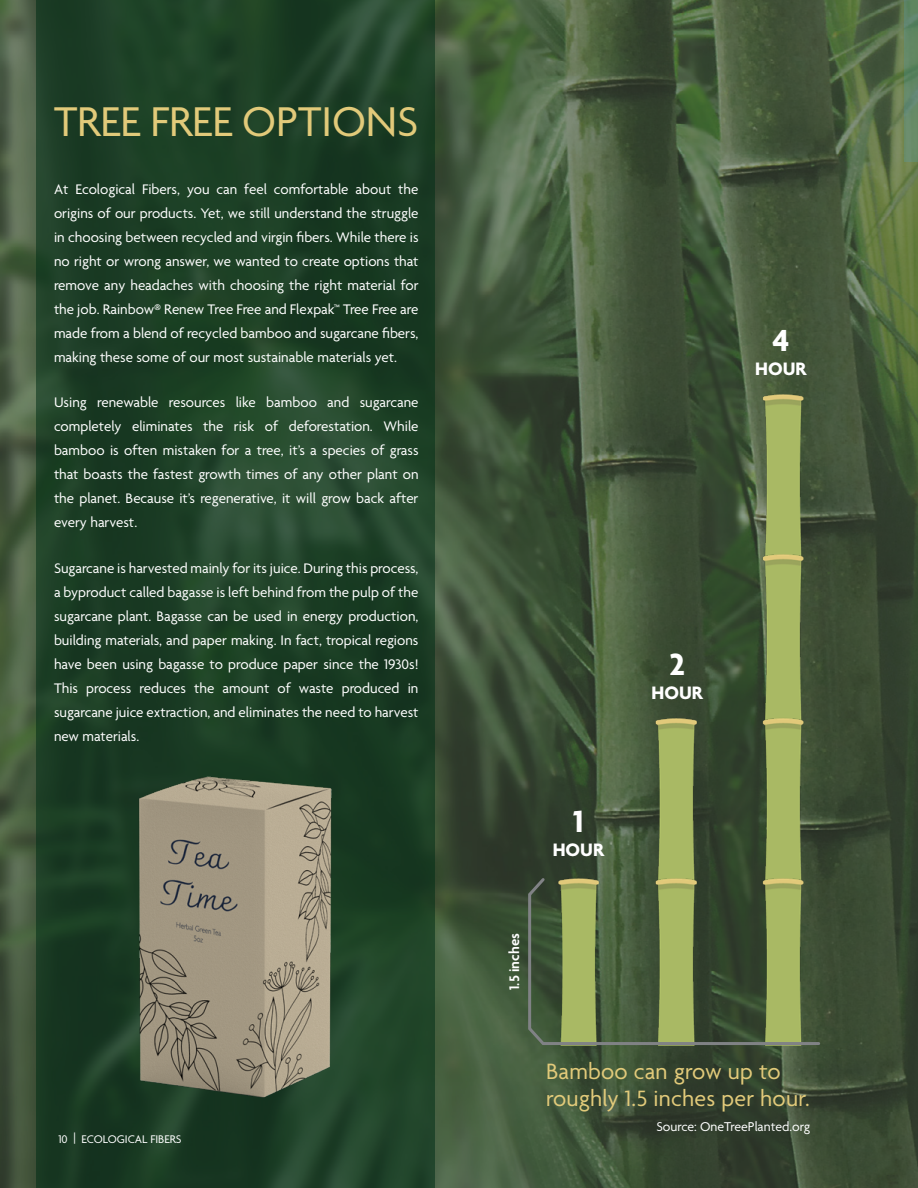
<style>
.page{position:relative;width:918px;height:1188px;background:#fff}
.page>*{position:absolute;margin:0;border:0;box-sizing:border-box;transform-origin:0 0}
.t1{font:45px "Agenda";color:#e2ca7a}
.t2{font:700 33px "Agenda";color:#fff}
.t3{font:24px/27px "Agenda";letter-spacing:.01em;color:#e2ca7a}
.t4{font:700 19.5px "Agenda";color:#fff}
.t5{font:15px/24px "Agenda";color:#fff;text-align:justify}
.t6{font:600 15px "Agenda";color:#fff}
.t7{font:13.8px "Agenda";color:#fff}
.t8{font:12px "Agenda";color:#fff}
</style>
<div class="page">
<img style="left:0;top:0;width:918px;height:1188px">
<svg style="left:37px;top:0;width:398px;height:1188px;background:#1d3f26"></svg>
<svg style="left:904px;top:0;width:14px;height:162px;background:#628766"></svg>
<img style="left:104px;top:742px;width:263px;height:365px">
<img style="left:538px;top:867px;width:81px;height:8px">
<img style="left:636px;top:706px;width:81px;height:161px">
<img style="left:636px;top:867px;width:81px;height:8px">
<img style="left:735px;top:382px;width:95px;height:161px">
<img style="left:735px;top:543px;width:95px;height:163px">
<img style="left:735px;top:706px;width:95px;height:161px">
<img style="left:735px;top:867px;width:95px;height:179px">
<svg style="left:527px;top:875px;width:295px;height:172px;background:#627346"></svg>
<h1 class="t1" style="left:54px;top:97px;width:366px">TREE FREE OPTIONS</h1>
<p class="t5" style="left:54px;top:178px;width:366px">At Ecological Fibers, you can feel comfortable about the origins of our products. Yet, we still understand the struggle in choosing between recycled and virgin fibers. While there is no right or wrong answer, we wanted to create options that remove any headaches with choosing the right material for the job. Rainbow® Renew Tree Free and Flexpak™ Tree Free are made from a blend of recycled bamboo and sugarcane fibers, making these some of our most sustainable materials yet.</p>
<p class="t5" style="left:54px;top:391px;width:366px">Using renewable resources like bamboo and sugarcane completely eliminates the risk of deforestation. While bamboo is often mistaken for a tree, it’s a species of grass that boasts the fastest growth times of any other plant on the planet. Because it’s regenerative, it will grow back after every harvest.</p>
<p class="t5" style="left:54px;top:557px;width:366px">Sugarcane is harvested mainly for its juice. During this process, a byproduct called bagasse is left behind from the pulp of the sugarcane plant. Bagasse can be used in energy production, building materials, and paper making. In fact, tropical regions have been using bagasse to produce paper since the 1930s!<br>This process reduces the amount of waste produced in sugarcane juice extraction, and eliminates the need to harvest new materials.</p>
<p class="t8" style="left:58px;top:1132px;width:125px">10 | ECOLOGICAL FIBERS</p>
<h2 class="t2" style="left:772px;top:322px;width:18px">4</h2>
<h3 class="t4" style="left:755px;top:358px;width:53px">HOUR</h3>
<h2 class="t2" style="left:669px;top:646px;width:17px">2</h2>
<h3 class="t4" style="left:652px;top:682px;width:53px">HOUR</h3>
<h2 class="t2" style="left:573px;top:803px;width:12px">1</h2>
<h3 class="t4" style="left:553px;top:839px;width:53px">HOUR</h3>
<p class="t6" style="left:506px;top:990px;width:58px;rotate:-90deg">1.5 inches</p>
<h3 class="t3" style="left:546px;top:1059px;width:265px">Bamboo can grow up to roughly 1.5 inches per hour.</h3>
<p class="t7" style="left:656px;top:1119px;width:155px">Source: OneTreePlanted.org</p>
</div>
